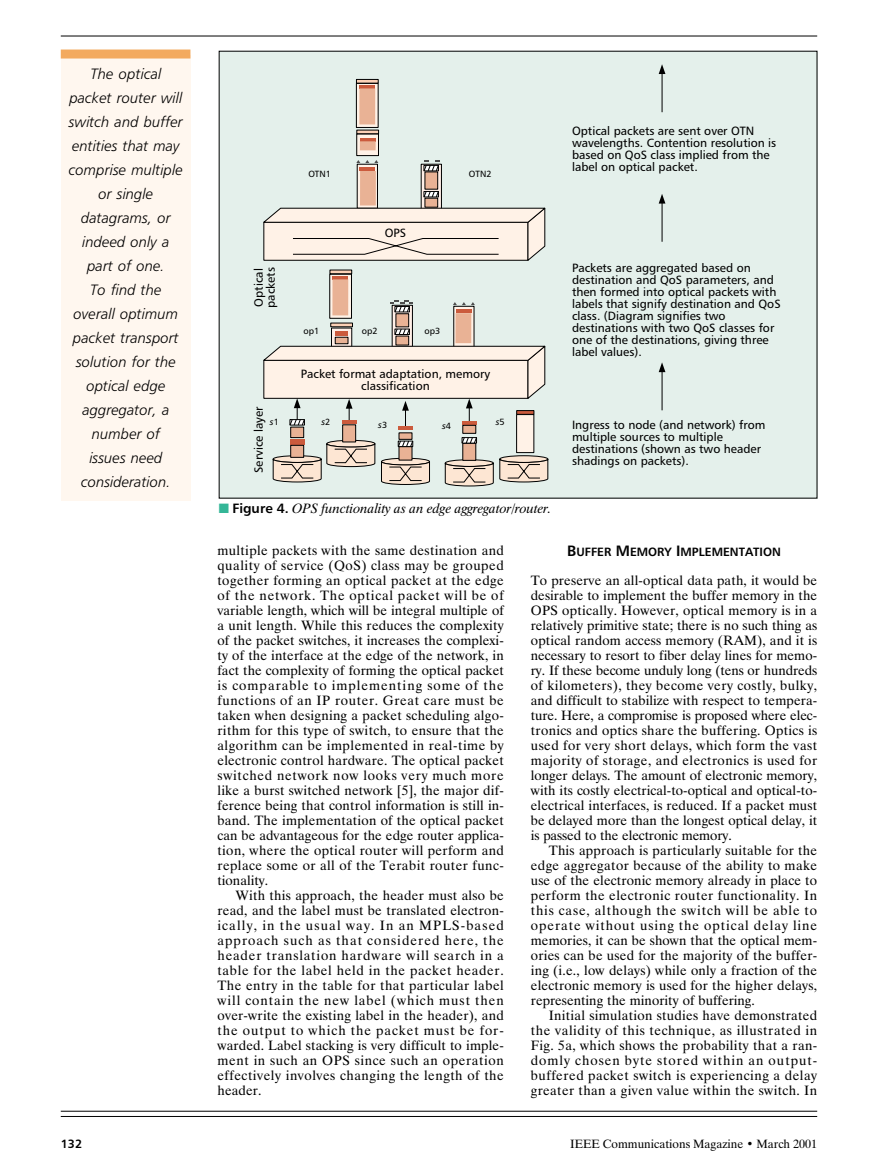
<style>
.page{position:relative;width:878px;height:1175px;background:#fff}
.page>*{position:absolute;margin:0;border:0;box-sizing:border-box;transform-origin:0 0}
.t1{font:15px/24px "Humanist 777 BT Light Italic B";color:#000;text-align:center}
.t2{font:13.5px/15px "Dutch 801 BT";letter-spacing:.025em;color:#000;text-align:justify}
.t3{font:italic 13.5px "Dutch 801 BT";color:#000}
.t4{font:12px/12px "Humanist 777 BT Roman B";color:#000}
.t5{font:12px "Dutch 801 BT";color:#000}
.t6{font:12px "Humanist 777 BT Bold B";color:#000}
.t7{font:9px "Humanist 777 BT Roman B";color:#000}
.t8{font:9px "Humanist 777 BT Italic B";color:#000}
.s1{font-family:"Humanist 777 BT Roman B"}
.s2{color:#34b697}
.s3{font-family:"Humanist 777 BT Bold B";font-style:normal}
.s4{font-size:15px}
</style>
<div class="page">
<hr style="left:61px;top:36px;width:756px;height:1px;background:#000">
<hr style="left:61px;top:1116px;width:756px;height:1px;background:#000">
<hr style="left:61px;top:1110px;width:756px;height:1px;background:#000">
<div style="left:219px;top:51px;width:598px;height:447px;background:#e4f0eb"></div>
<svg style="left:392px;top:313px;width:21px;height:31px"></svg>
<svg style="left:331px;top:328px;width:21px;height:16px"></svg>
<svg style="left:421px;top:164px;width:21px;height:42px"></svg>
<svg style="left:357px;top:164px;width:21px;height:42px"></svg>
<svg style="left:356px;top:160px;width:22px;height:3px"></svg>
<hr style="left:661px;top:70px;width:1px;height:42px;background:#000">
<svg style="left:658px;top:64px;width:7px;height:10px"></svg>
<hr style="left:661px;top:199px;width:1px;height:43px;background:#000">
<svg style="left:659px;top:194px;width:6px;height:9px"></svg>
<hr style="left:661px;top:368px;width:1px;height:42px;background:#000">
<svg style="left:658px;top:362px;width:7px;height:10px"></svg>
<svg style="left:356px;top:79px;width:22px;height:4px"></svg>
<svg style="left:329px;top:270px;width:23px;height:4px"></svg>
<svg style="left:330px;top:323px;width:23px;height:4px"></svg>
<hr style="left:359px;top:168px;width:16px;height:3px;background:#cb5b3d">
<svg style="left:453px;top:306px;width:21px;height:38px"></svg>
<svg style="left:453px;top:302px;width:22px;height:3px"></svg>
<hr style="left:456px;top:310px;width:16px;height:3px;background:#cb5b3d">
<div style="left:424px;top:198px;width:14px;height:9px;background:#e9b295"></div>
<div style="left:424px;top:171px;width:14px;height:18px;background:#e9b295;border:1px solid #000"></div>
<svg style="left:263px;top:206px;width:283px;height:55px;background:#e5dbd1"></svg>
<svg style="left:263px;top:344px;width:285px;height:143px"></svg>
<hr style="left:342px;top:420px;width:14px;height:3px;background:#cb5b3d">
<div style="left:342px;top:424px;width:14px;height:18px;background:#e9b295;border:1px solid #000"></div>
<svg style="left:423px;top:190px;width:16px;height:8px"></svg>
<svg style="left:423px;top:160px;width:16px;height:12px"></svg>
<div style="left:395px;top:336px;width:14px;height:9px;background:#e9b295"></div>
<div style="left:335px;top:337px;width:13px;height:7px;background:#e9b295;border:1px solid #000"></div>
<div style="left:395px;top:313px;width:14px;height:14px;background:#e9b295;border:1px solid #000"></div>
<svg style="left:394px;top:328px;width:16px;height:7px"></svg>
<svg style="left:390px;top:300px;width:23px;height:13px"></svg>
<hr style="left:335px;top:331px;width:13px;height:4px;background:#cb5b3d">
<div style="left:356px;top:83px;width:22px;height:45px;background:linear-gradient(to bottom,#fff2e7,#fff2e7);border:1px solid #000"></div>
<hr style="left:359px;top:85px;width:16px;height:3px;background:#cb5b3d">
<div style="left:359px;top:88px;width:16px;height:36px;background:#e9b295"></div>
<div style="left:360px;top:171px;width:16px;height:34px;background:#e9b295"></div>
<div style="left:455px;top:313px;width:16px;height:30px;background:#e9b295"></div>
<div style="left:329px;top:274px;width:23px;height:45px;background:linear-gradient(to bottom,#fff2e7,#fff2e7);border:1px solid #000"></div>
<hr style="left:332px;top:276px;width:16px;height:3px;background:#cb5b3d">
<div style="left:332px;top:279px;width:16px;height:36px;background:#e9b295"></div>
<svg style="left:516px;top:410px;width:18px;height:4px"></svg>
<div style="left:516px;top:414px;width:18px;height:39px;background:#fff2e7;border:1px solid #000"></div>
<svg style="left:356px;top:130px;width:23px;height:4px"></svg>
<svg style="left:356px;top:134px;width:23px;height:22px"></svg>
<hr style="left:360px;top:138px;width:15px;height:3px;background:#cb5b3d">
<div style="left:360px;top:141px;width:15px;height:9px;background:#e9b295"></div>
<div style="left:61px;top:62px;width:129px;height:438px;background:#fff7ef"></div>
<svg style="left:61px;top:58px;width:129px;height:4px"></svg>
<div style="left:61px;top:50px;width:129px;height:8px;background:#f3aa5f"></div>
<p class="t1" style="left:69px;top:64px;width:116px">The optical packet router will switch and buffer entities that may comprise multiple or single datagrams, or indeed only a part of one.<br>To find the overall optimum packet transport solution for the optical edge aggregator, a number of<br>issues need consideration.</p>
<p class="t7" style="left:308px;top:170px;width:24px">OTN1</p>
<p class="t7" style="left:469px;top:170px;width:24px">OTN2</p>
<p class="t4" style="left:254px;top:308px;width:42px;rotate:-90deg">Optical packets</p>
<p class="t4" style="left:384px;top:228px;width:23px">OPS</p>
<p class="t7" style="left:303px;top:327px;width:17px">op1</p>
<p class="t7" style="left:362px;top:327px;width:17px">op2</p>
<p class="t7" style="left:424px;top:327px;width:17px">op3</p>
<p class="t4" style="left:301px;top:368px;width:191px;text-align:center">Packet format adaptation, memory classification</p>
<p class="t4" style="left:254px;top:473px;width:68px;rotate:-90deg">Service layer</p>
<p class="t8" style="left:321px;top:418px;width:10px">s<span class="s1">2</span></p>
<p class="t8" style="left:496px;top:419px;width:10px">s<span class="s1">5</span></p>
<p class="t8" style="left:270px;top:419px;width:10px">s<span class="s1">1</span></p>
<p class="t8" style="left:378px;top:421px;width:10px">s<span class="s1">3</span></p>
<p class="t8" style="left:442px;top:423px;width:10px">s<span class="s1">4</span></p>
<p class="t3" style="left:219px;top:503px;width:334px"><span class="s2">■</span> <span class="s3">Figure 4.</span> OPS functionality as an edge aggregator/router.</p>
<p class="t4" style="left:572px;top:126px;width:206px">Optical packets are sent over OTN wavelengths. Contention resolution is based on QoS class implied from the label on optical packet.</p>
<p class="t4" style="left:572px;top:263px;width:210px">Packets are aggregated based on destination and QoS parameters, and then formed into optical packets with labels that signify destination and QoS class. (Diagram signifies two destinations with two QoS classes for one of the destinations, giving three label values).</p>
<p class="t4" style="left:572px;top:420px;width:195px">Ingress to node (and network) from multiple sources to multiple destinations (shown as two header shadings on packets).</p>
<p class="t2" style="left:217px;top:544px;width:288px">multiple packets with the same destination and quality of service (QoS) class may be grouped together forming an optical packet at the edge of the network. The optical packet will be of variable length, which will be integral multiple of a unit length. While this reduces the complexity of the packet switches, it increases the complexi&shy;ty of the interface at the edge of the network, in fact the complexity of forming the optical packet is comparable to implementing some of the functions of an IP router. Great care must be taken when designing a packet scheduling algo&shy;rithm for this type of switch, to ensure that the algorithm can be implemented in real-time by electronic control hardware. The optical packet switched network now looks very much more like a burst switched network [5], the major dif&shy;ference being that control information is still in&shy;band. The implementation of the optical packet can be advantageous for the edge router applica&shy;tion, where the optical router will perform and replace some or all of the Terabit router func&shy;tionality.</p>
<p class="t2" style="left:217px;top:889px;width:288px;text-indent:18px">With this approach, the header must also be read, and the label must be translated electron&shy;ically, in the usual way. In an MPLS-based approach such as that considered here, the header translation hardware will search in a table for the label held in the packet header.<br>The entry in the table for that particular label will contain the new label (which must then over-write the existing label in the header), and the output to which the packet must be for&shy;warded. Label stacking is very difficult to imple&shy;ment in such an OPS since such an operation effectively involves changing the length of the header.</p>
<p class="t6" style="left:567px;top:547px;width:215px"><span class="s4">B</span>UFFER <span class="s4">M</span>EMORY <span class="s4">I</span>MPLEMENTATION</p>
<p class="t2" style="left:531px;top:574px;width:288px">To preserve an all-optical data path, it would be desirable to implement the buffer memory in the OPS optically. However, optical memory is in a relatively primitive state; there is no such thing as optical random access memory (RAM), and it is necessary to resort to fiber delay lines for memo&shy;ry. If these become unduly long (tens or hundreds of kilometers), they become very costly, bulky, and difficult to stabilize with respect to tempera&shy;ture. Here, a compromise is proposed where elec&shy;tronics and optics share the buffering. Optics is used for very short delays, which form the vast majority of storage, and electronics is used for longer delays. The amount of electronic memory, with its costly electrical-to-optical and optical-to&shy;electrical interfaces, is reduced. If a packet must be delayed more than the longest optical delay, it is passed to the electronic memory.</p>
<p class="t2" style="left:531px;top:844px;width:288px;text-indent:18px">This approach is particularly suitable for the edge aggregator because of the ability to make use of the electronic memory already in place to perform the electronic router functionality. In this case, although the switch will be able to operate without using the optical delay line memories, it can be shown that the optical mem&shy;ories can be used for the majority of the buffer&shy;ing (i.e., low delays) while only a fraction of the electronic memory is used for the higher delays, representing the minority of buffering.</p>
<p class="t2" style="left:531px;top:1009px;width:288px;text-indent:18px">Initial simulation studies have demonstrated the validity of this technique, as illustrated in Fig. 5a, which shows the probability that a ran&shy;domly chosen byte stored within an output&shy;buffered packet switch is experiencing a delay greater than a given value within the switch. In</p>
<p class="t6" style="left:61px;top:1139px;width:23px">132</p>
<p class="t5" style="left:570px;top:1139px;width:248px">IEEE Communications Magazine • March 2001</p>
</div>
